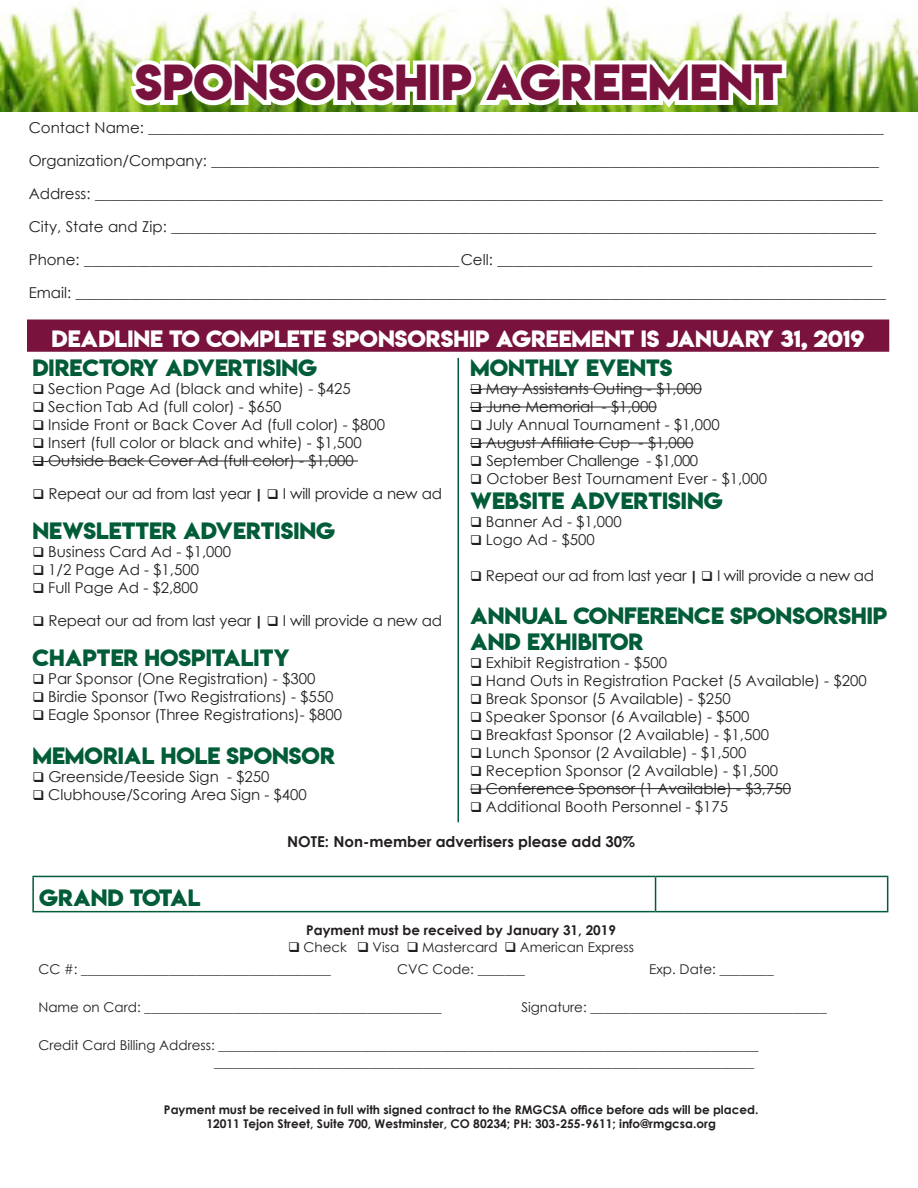
<style>
.page{position:relative;width:918px;height:1188px;background:#fff}
.page>*{position:absolute;margin:0;border:0;box-sizing:border-box;transform-origin:0 0}
.t1{font:45px "Lemon Milkbold";color:#79123d}
.t2{font:21px/25.2px "Lemon Milkbold";color:#015c37}
.t3{font:21px "Lemon Milkbold";color:#fff}
.t4{font:15px "Century Gothic";color:#231f20}
.t5{font:15px "Century Gothic";letter-spacing:-.02em;color:#231f20}
.t6{font:700 15px "Century Gothic";color:#231f20}
.t7{font:15px "Century Gothic";letter-spacing:-.03em;color:#231f20}
.t8{font:13.5px "Century Gothic";color:#231f20}
.t9{font:700 13.5px "Century Gothic";color:#231f20}
.t10{font:700 12px "Century Gothic";color:#231f20}
.s1{font-family:"Franklin Gothic";font-weight:500}
</style>
<div class="page">
<img style="left:0;top:5px;width:918px;height:106px">
<img style="left:126px;top:53px;width:665px;height:59px">
<svg style="left:32px;top:461px;width:16px;height:1px"></svg>
<hr style="left:48px;top:461px;width:310px;height:1px;background:#231f20">
<svg style="left:470px;top:389px;width:16px;height:1px"></svg>
<hr style="left:486px;top:389px;width:216px;height:1px;background:#231f20">
<svg style="left:470px;top:407px;width:16px;height:1px"></svg>
<hr style="left:486px;top:407px;width:171px;height:1px;background:#231f20">
<svg style="left:470px;top:443px;width:16px;height:1px"></svg>
<hr style="left:486px;top:443px;width:207px;height:1px;background:#231f20">
<svg style="left:470px;top:789px;width:16px;height:1px"></svg>
<hr style="left:486px;top:788px;width:305px;height:1px;background:#231f20">
<hr style="left:458px;top:358px;width:1px;height:464px;background:#015c37">
<div style="left:28px;top:320px;width:861px;height:31px;background:#79123d"></div>
<div style="left:27px;top:320px;width:862px;height:32px;border:2px solid #79123d"></div>
<hr style="left:32px;top:876px;width:624px;height:1px;background:#015c37">
<hr style="left:32px;top:877px;width:2px;height:34px;background:#015c37">
<hr style="left:656px;top:876px;width:232px;height:1px;background:#015c37">
<hr style="left:655px;top:877px;width:1px;height:34px;background:#015c37">
<hr style="left:887px;top:877px;width:1px;height:34px;background:#015c37">
<hr style="left:32px;top:911px;width:624px;height:1px;background:#015c37">
<hr style="left:656px;top:911px;width:232px;height:1px;background:#015c37">
<p class="t1" style="left:135px;top:50px;width:649px">SPONSORSHIP AGREEMENT</p>
<p class="t4" style="left:29px;top:117px;width:856px">Contact Name: __________________________________________________________________________________________________</p>
<p class="t4" style="left:29px;top:150px;width:852px">Organization/Company: _________________________________________________________________________________________</p>
<p class="t4" style="left:29px;top:183px;width:855px">Address: _________________________________________________________________________________________________________</p>
<p class="t4" style="left:29px;top:216px;width:849px">City, State and Zip: ______________________________________________________________________________________________</p>
<p class="t4" style="left:29px;top:249px;width:845px">Phone: __________________________________________________Cell: __________________________________________________</p>
<p class="t4" style="left:29px;top:282px;width:859px">Email: ____________________________________________________________________________________________________________</p>
<p class="t3" style="left:52px;top:324px;width:815px">DEADLINE TO COMPLETE SPONSORSHIP AGREEMENT IS JANUARY 31, 2019</p>
<p class="t2" style="left:32px;top:355px;width:286px">DIRECTORY ADVERTISING</p>
<p class="t4" style="left:32px;top:378px;width:320px">❑ Section Page Ad (black and white) - $425</p>
<p class="t4" style="left:32px;top:396px;width:250px">❑ Section Tab Ad (full color) - $650</p>
<p class="t4" style="left:32px;top:414px;width:354px">❑ Inside Front or Back Cover Ad (full color) - $800</p>
<p class="t4" style="left:32px;top:432px;width:331px">❑ Insert (full color or black and white) - $1,500</p>
<p class="t4" style="left:32px;top:450px;width:323px">❑ Outside Back Cover Ad (full color) - $1,000</p>
<p class="t5" style="left:32px;top:483px;width:411px">❑ Repeat our ad from last year <span class="s1">|</span> ❑ I will provide a new ad</p>
<p class="t2" style="left:32px;top:518px;width:304px">NEWSLETTER ADVERTISING</p>
<p class="t4" style="left:32px;top:541px;width:200px">❑ Business Card Ad - $1,000</p>
<p class="t4" style="left:32px;top:559px;width:168px">❑ 1/2 Page Ad - $1,500</p>
<p class="t4" style="left:32px;top:577px;width:167px">❑ Full Page Ad - $2,800</p>
<p class="t5" style="left:32px;top:610px;width:411px">❑ Repeat our ad from last year <span class="s1">|</span> ❑ I will provide a new ad</p>
<p class="t2" style="left:32px;top:645px;width:259px">CHAPTER HOSPITALITY</p>
<p class="t4" style="left:32px;top:669px;width:284px">❑ Par Sponsor (One Registration) - $300</p>
<p class="t4" style="left:32px;top:687px;width:303px">❑ Birdie Sponsor (Two Registrations) - $550</p>
<p class="t4" style="left:32px;top:705px;width:311px">❑ Eagle Sponsor (Three Registrations)- $800</p>
<p class="t2" style="left:32px;top:743px;width:304px">MEMORIAL HOLE SPONSOR</p>
<p class="t4" style="left:32px;top:766px;width:239px">❑ Greenside/Teeside Sign - $250</p>
<p class="t4" style="left:32px;top:784px;width:276px">❑ Clubhouse/Scoring Area Sign - $400</p>
<p class="t2" style="left:470px;top:355px;width:204px">MONTHLY EVENTS</p>
<p class="t4" style="left:470px;top:378px;width:233px">❑ May Assistants Outing - $1,000</p>
<p class="t4" style="left:470px;top:396px;width:188px">❑ June Memorial - $1,000</p>
<p class="t4" style="left:470px;top:414px;width:251px">❑ July Annual Tournament - $1,000</p>
<p class="t4" style="left:470px;top:432px;width:225px">❑ August Affiliate Cup - $1,000</p>
<p class="t7" style="left:470px;top:450px;width:230px">❑ September Challenge - $1,000</p>
<p class="t4" style="left:470px;top:468px;width:298px">❑ October Best Tournament Ever - $1,000</p>
<p class="t2" style="left:470px;top:488px;width:254px">WEBSITE ADVERTISING</p>
<p class="t4" style="left:470px;top:511px;width:153px">❑ Banner Ad - $1,000</p>
<p class="t4" style="left:470px;top:529px;width:126px">❑ Logo Ad - $500</p>
<p class="t5" style="left:470px;top:565px;width:405px">❑ Repeat our ad from last year <span class="s1">|</span> ❑ I will provide a new ad</p>
<p class="t2" style="left:470px;top:603px;width:419px">ANNUAL CONFERENCE SPONSORSHIP<br>AND EXHIBITOR</p>
<p class="t4" style="left:470px;top:652px;width:198px">❑ Exhibit Registration - $500</p>
<p class="t4" style="left:470px;top:670px;width:398px">❑ Hand Outs in Registration Packet (5 Available) - $200</p>
<p class="t4" style="left:470px;top:688px;width:262px">❑ Break Sponsor (5 Available) - $250</p>
<p class="t4" style="left:470px;top:706px;width:281px">❑ Speaker Sponsor (6 Available) - $500</p>
<p class="t4" style="left:470px;top:724px;width:300px">❑ Breakfast Sponsor (2 Available) - $1,500</p>
<p class="t4" style="left:470px;top:742px;width:278px">❑ Lunch Sponsor (2 Available) - $1,500</p>
<p class="t4" style="left:470px;top:760px;width:309px">❑ Reception Sponsor (2 Available) - $1,500</p>
<p class="t4" style="left:470px;top:778px;width:322px">❑ Conference Sponsor (1 Available) - $3,750</p>
<p class="t4" style="left:470px;top:796px;width:259px">❑ Additional Booth Personnel - $175</p>
<p class="t2" style="left:39px;top:885px;width:163px">GRAND TOTAL</p>
<p class="t6" style="left:287px;top:830px;width:349px">NOTE: Non-member advertisers please add 30%</p>
<p class="t9" style="left:306px;top:920px;width:311px">Payment must be received by January 31, 2019</p>
<p class="t8" style="left:288px;top:937px;width:347px">❑ Check ❑ Visa ❑ Mastercard ❑ American Express</p>
<p class="t8" style="left:38px;top:959px;width:294px">CC #: _____________________________________</p>
<p class="t8" style="left:397px;top:959px;width:129px">CVC Code: _______</p>
<p class="t8" style="left:649px;top:959px;width:126px">Exp. Date: ________</p>
<p class="t8" style="left:38px;top:998px;width:405px">Name on Card: ____________________________________________</p>
<p class="t8" style="left:521px;top:998px;width:307px">Signature: ___________________________________</p>
<p class="t8" style="left:38px;top:1036px;width:722px">Credit Card Billing Address: ________________________________________________________________________________</p>
<p class="t8" style="left:214px;top:1052px;width:541px">________________________________________________________________________________</p>
<p class="t10" style="left:164px;top:1100px;width:596px">Payment must be received in full with signed contract to the RMGCSA office before ads will be placed.</p>
<p class="t10" style="left:206px;top:1114px;width:511px">12011 Tejon Street, Suite 700, Westminster, CO 80234; PH: 303-255-9611; info@rmgcsa.org</p>
</div>
